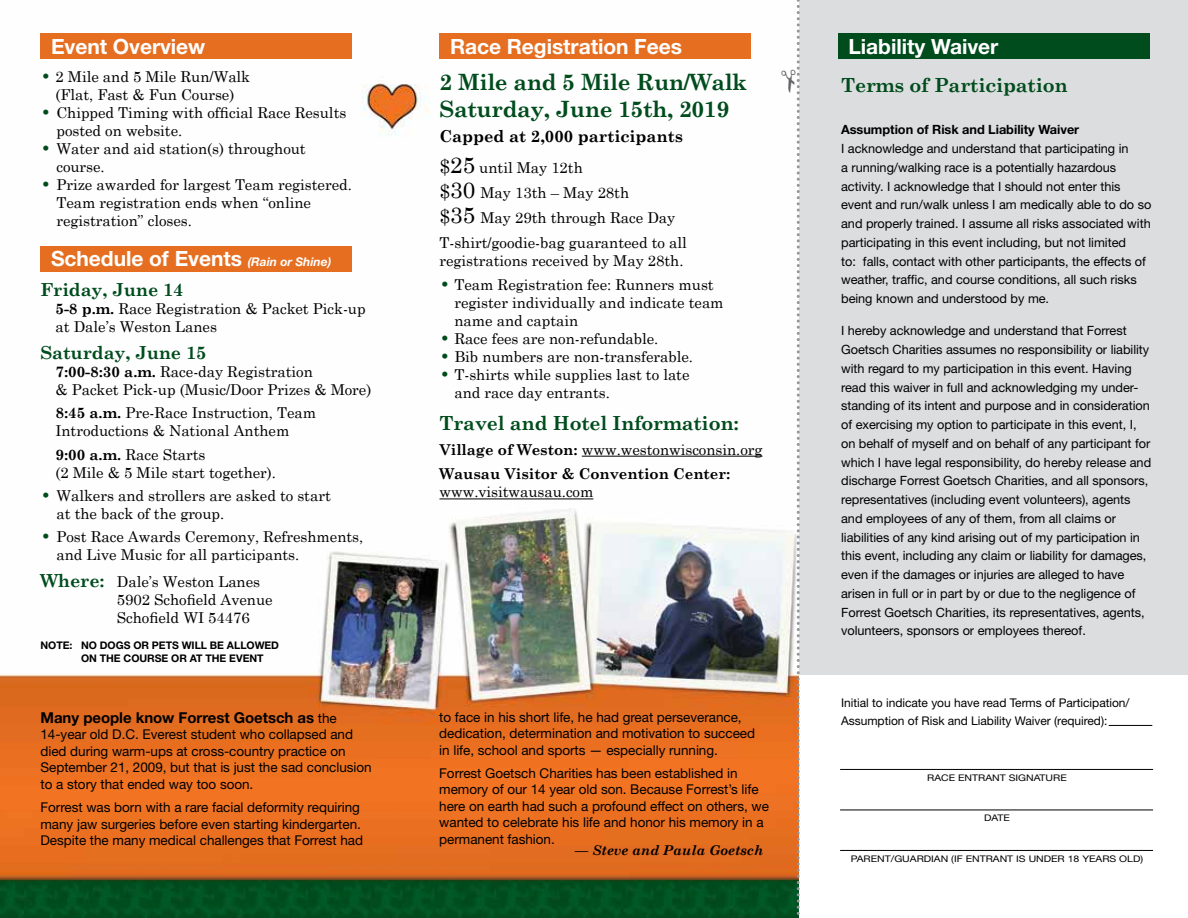
<style>
.page{position:relative;width:1188px;height:918px;background:#fff}
.page>*{position:absolute;margin:0;border:0;box-sizing:border-box;transform-origin:0 0}
.t1{font:700 22.5px/27px "Century Schoolbook";letter-spacing:-.02em;color:#004c1d}
.t2{font:700 21px "Helvetica Neue LT Std";letter-spacing:-.005em;color:#fff}
.t3{font:700 19.5px "Century Schoolbook";letter-spacing:-.01em;color:#004c1d}
.t4{font:700 18px "Century Schoolbook";letter-spacing:-.01em;color:#004c1d}
.t5{font:700 16.5px "Century Schoolbook";letter-spacing:-.005em;color:#000}
.t6{font:15px/18px "Century Schoolbook";letter-spacing:-.005em;color:#000}
.t7{font:700 15px/24.8px "Century Schoolbook";letter-spacing:-.005em;color:#000}
.t8{font:700 15px "Helvetica Neue LT Std";letter-spacing:-.005em;color:#000}
.t9{font:13.5px/16.5px "Helvetica Neue LT Std";letter-spacing:-.005em;color:#000}
.t10{font:italic 700 13.5px "Century Schoolbook";letter-spacing:-.005em;color:#000}
.t11{font:12.75px/18.8px "Helvetica Neue LT Std";letter-spacing:-.005em;color:#000}
.t12{font:700 12.75px "Helvetica Neue LT Std";letter-spacing:-.005em;color:#000}
.t13{font:12px "Helvetica Neue LT Std";letter-spacing:-.005em;color:#000}
.t14{font:700 10.5px/12.6px "Helvetica Neue LT Std";letter-spacing:-.005em;color:#000}
.t15{font:9.15px "Helvetica Neue LT Std";color:#000;scale:1.15 1}
.s1{font-weight:700;font-size:18px;color:#004c1d}
.s2{font-style:italic;font-size:12px}
.s3{font-weight:700}
.s4{font-size:19.5px}
.s5{font-size:22.5px}
.s6{font-weight:400}
</style>
<div class="page">
<div style="left:799px;top:0;width:389px;height:918px;background:#dcddde"></div>
<div style="left:799px;top:676px;width:389px;height:242px;background:#fff"></div>
<img style="left:0;top:33px;width:781px;height:885px">
<hr style="left:582px;top:456px;width:180px;height:1px;background:#000">
<hr style="left:440px;top:499px;width:153px;height:1px;background:#000">
<div style="left:40px;top:34px;width:312px;height:25px;background:#e66e20"></div>
<div style="left:440px;top:34px;width:311px;height:25px;background:#e66e20"></div>
<div style="left:838px;top:34px;width:312px;height:25px;background:#004c1d"></div>
<div style="left:40px;top:246px;width:312px;height:26px;background:#e66e20"></div>
<hr style="left:1109px;top:725px;width:43px;height:1px;background:#000">
<hr style="left:840px;top:769px;width:313px;height:1px;background:#000">
<hr style="left:840px;top:810px;width:313px;height:1px;background:#000">
<hr style="left:840px;top:850px;width:313px;height:1px;background:#000">
<svg style="left:781px;top:0;width:19px;height:918px"></svg>
<h2 class="t2" style="left:51px;top:34px;width:156px">Event Overview</h2>
<h2 class="t2" style="left:450px;top:34px;width:233px">Race Registration Fees</h2>
<h2 class="t2" style="left:849px;top:34px;width:151px">Liability Waiver</h2>
<p class="t6" style="left:40px;top:68px;width:211px;text-align:center"><span class="s1">•</span> 2 Mile and 5 Mile Run/Walk (Flat, Fast &amp; Fun Course)</p>
<p class="t6" style="left:56px;top:104px;width:291px;text-indent:-16px"><span class="s1">•</span> Chipped Timing with official Race Results posted on website.</p>
<p class="t6" style="left:56px;top:140px;width:251px;text-indent:-16px"><span class="s1">•</span> Water and aid station(s) throughout course.</p>
<p class="t6" style="left:56px;top:176px;width:297px;text-indent:-16px"><span class="s1">•</span> Prize awarded for largest Team registered.<br>Team registration ends when “online registration” closes.</p>
<h2 class="t2" style="left:51px;top:246px;width:282px">Schedule of Events <span class="s2">(Rain or Shine)</span></h2>
<h3 class="t4" style="left:40px;top:279px;width:145px">Friday, June 14</h3>
<p class="t6" style="left:55px;top:299px;width:312px"><span class="s3">5-8 p.m.</span> Race Registration &amp; Packet Pick-up at Dale’s Weston Lanes</p>
<h3 class="t4" style="left:40px;top:341px;width:168px">Saturday, June 15</h3>
<p class="t6" style="left:55px;top:362px;width:317px"><span class="s3">7:00-8:30 a.m.</span> Race-day Registration<br>&amp; Packet Pick-up (Music/Door Prizes &amp; More)</p>
<p class="t6" style="left:55px;top:403px;width:262px"><span class="s3">8:45 a.m.</span> Pre-Race Instruction, Team<br>Introductions &amp; National Anthem</p>
<p class="t6" style="left:55px;top:445px;width:222px"><span class="s3">9:00 a.m.</span> Race Starts<br>(2 Mile &amp; 5 Mile start together).</p>
<p class="t6" style="left:56px;top:486px;width:276px;text-indent:-16px"><span class="s1">•</span> Walkers and strollers are asked to start at the back of the group.</p>
<p class="t6" style="left:56px;top:528px;width:308px;text-indent:-16px"><span class="s1">•</span> Post Race Awards Ceremony, Refreshments, and Live Music for all participants.</p>
<p class="t6" style="left:117px;top:572px;width:157px;text-indent:-76px"><span class="s1">Where:</span> Dale’s Weston Lanes<br>5902 Schofield Avenue<br>Schofield WI 54476</p>
<p class="t14" style="left:81px;top:639px;width:200px;text-indent:-41px">NOTE: NO DOGS OR PETS WILL BE ALLOWED<br>ON THE COURSE OR AT THE EVENT</p>
<h1 class="t1" style="left:440px;top:68px;width:309px">2 Mile and 5 Mile Run/Walk<br>Saturday, June 15th, 2019</h1>
<p class="t5" style="left:440px;top:126px;width:245px">Capped at 2,000 participants</p>
<p class="t6" style="left:439px;top:155px;width:249px;line-height:24.8px"><span class="s4">$</span><span class="s5">25</span> until May 12th<br><span class="s4">$</span><span class="s5">30</span> May 13th – May 28th<br><span class="s4">$</span><span class="s5">35</span> May 29th through Race Day<br>T-shirt/goodie-bag guaranteed to all</p>
<p class="t6" style="left:439px;top:251px;width:246px">registrations received by May 28th.</p>
<p class="t6" style="left:454px;top:276px;width:271px;text-indent:-15px"><span class="s1">•</span> Team Registration fee: Runners must register individually and indicate team name and captain</p>
<p class="t6" style="left:440px;top:330px;width:220px"><span class="s1">•</span> Race fees are non-refundable.</p>
<p class="t6" style="left:440px;top:348px;width:255px"><span class="s1">•</span> Bib numbers are non-transferable.</p>
<p class="t6" style="left:454px;top:366px;width:237px;text-indent:-15px"><span class="s1">•</span> T-shirts while supplies last to late and race day entrants.</p>
<h3 class="t3" style="left:440px;top:411px;width:301px">Travel and Hotel Information:</h3>
<p class="t7" style="left:440px;top:437px;width:325px">Village of Weston: <span class="s6">www.westonwisconsin.org<br></span>Wausau Visitor &amp; Convention Center:</p>
<p class="t6" style="left:440px;top:483px;width:155px">www.visitwausau.com</p>
<h3 class="t3" style="left:841px;top:73px;width:228px">Terms of Participation</h3>
<p class="t12" style="left:841px;top:122px;width:240px">Assumption of Risk and Liability Waiver</p>
<p class="t11" style="left:841px;top:139px;width:312px">I acknowledge and understand that participating in<br>a running/walking race is a potentially hazardous activity. I acknowledge that I should not enter this event and run/walk unless I am medically able to do so and properly trained. I assume all risks associated with participating in this event including, but not limited<br>to: falls, contact with other participants, the effects of weather, traffic, and course conditions, all such risks being known and understood by me.</p>
<p class="t11" style="left:841px;top:321px;width:312px">I hereby acknowledge and understand that Forrest Goetsch Charities assumes no responsibility or liability with regard to my participation in this event. Having read this waiver in full and acknowledging my under&shy;standing of its intent and purpose and in consideration of exercising my option to participate in this event, I, on behalf of myself and on behalf of any participant for which I have legal responsibility, do hereby release and discharge Forrest Goetsch Charities, and all sponsors, representatives (including event volunteers), agents and employees of any of them, from all claims or liabilities of any kind arising out of my participation in this event, including any claim or liability for damages, even if the damages or injuries are alleged to have arisen in full or in part by or due to the negligence of Forrest Goetsch Charities, its representatives, agents, volunteers, sponsors or employees thereof.</p>
<p class="t13" style="left:841px;top:696px;width:290px">Initial to indicate you have read Terms of Participation/</p>
<p class="t8" style="left:40px;top:708px;width:275px">Many people know Forrest Goetsch as</p>
<p class="t13" style="left:841px;top:714px;width:268px">Assumption of Risk and Liability Waiver (required):</p>
<p class="t9" style="left:439px;top:708px;width:317px">to face in his short life, he had great perseverance, dedication, determination and motivation to succeed in life, school and sports — especially running.</p>
<p class="t9" style="left:439px;top:765px;width:331px">Forrest Goetsch Charities has been established in memory of our 14 year old son. Because Forrest’s life here on earth had such a profound effect on others, we wanted to celebrate his life and honor his memory in a permanent fashion.</p>
<p class="t9" style="left:41px;top:710px;width:333px;text-indent:277px">the 14-year old D.C. Everest student who collapsed and died during warm-ups at cross-country practice on September 21, 2009, but that is just the sad conclusion to a story that ended way too soon.</p>
<p class="t9" style="left:41px;top:799px;width:324px">Forrest was born with a rare facial deformity requiring many jaw surgeries before even starting kindergarten.<br>Despite the many medical challenges that Forrest had</p>
<p class="t15" style="left:927px;top:772px;width:123px">RACE ENTRANT SIGNATURE</p>
<p class="t15" style="left:984px;top:813px;width:24px">DATE</p>
<p class="t15" style="left:851px;top:853px;width:256px">PARENT/GUARDIAN (IF ENTRANT IS UNDER 18 YEARS OLD)</p>
<p class="t10" style="left:575px;top:841px;width:190px">— Steve and Paula Goetsch</p>
</div>
